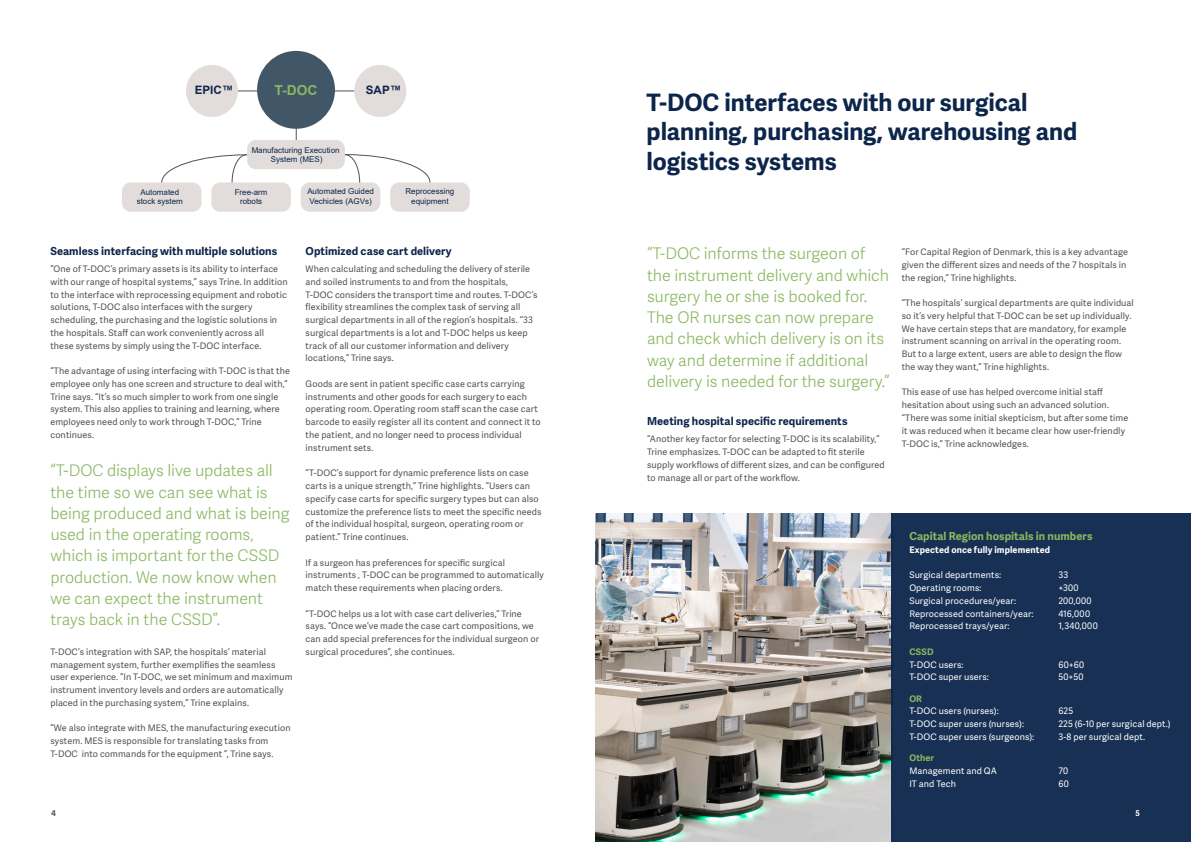
<style>
.page{position:relative;width:1191px;height:842px;background:#fff}
.page>*{position:absolute;margin:0;border:0;box-sizing:border-box;transform-origin:0 0}
.A4_USL_Heading_Adell{font:700 24px/29.8px "Adelle Sans";letter-spacing:-.005em;color:#0c254b}
.A4_USL_Body_copy_Ade{font:300 16px/21.3px "Adelle Sans";letter-spacing:-.005em;color:#8bb761}
.A4_USL_Preamble_Adel{font:300 16px/21.3px "Adelle Sans";letter-spacing:-.005em;color:#8bb761}
.t1{font:700 13.8px "Arial";color:#8bb761}
.t2{font:700 11.6px "Arial";color:#0c254b}
.A4_USL_Body_copy_Ade-2{font:700 11px "Adelle Sans";letter-spacing:.005em;color:#0c254b}
.A4_USL_Sub-heading_B{font:700 11px "Adelle Sans";letter-spacing:.005em;color:#8bb761}
.A4_USL_Body_copy_Ade-3{font:9px/12.8px "Adelle Sans";letter-spacing:.01em;color:#505353}
.A4_USL_Body_copy_Ade-4{font:9px/12.8px "Adelle Sans";letter-spacing:.01em;color:#fff}
.A4_USL_Body_copy_Ade-5{font:700 9px "Adelle Sans";letter-spacing:.015em;color:#fff}
.A4_USL_Body_copy_Ade-6{font:700 9px "Adelle Sans";color:#8bb761}
.t3{font:8px/9.6px "Arial";color:#0c254b;text-align:center}
.t4{font:700 8px "Adelle Sans";color:#505353}
.A4_USL_Paging_right{font:700 8px "Adelle Sans";color:#fff}
.s1{font-weight:700;color:#8bb761}
</style>
<div class="page">
<img style="left:595px;top:513px;width:296px;height:329px">
<div style="left:891px;top:513px;width:300px;height:329px;background:#183054"></div>
<hr style="left:296px;top:65px;width:1px;height:78px;background:#505353">
<hr style="left:237px;top:91px;width:117px;height:1px;background:#505353">
<div style="left:257px;top:51px;width:78px;height:78px;background:#415666;border-radius:50%"></div>
<div style="left:122px;top:183px;width:79px;height:29px;background:#e2ddda;border-radius:9px"></div>
<div style="left:211px;top:183px;width:80px;height:29px;background:#e2ddda;border-radius:9px"></div>
<div style="left:301px;top:183px;width:79px;height:29px;background:#e2ddda;border-radius:9px"></div>
<div style="left:390px;top:183px;width:80px;height:29px;background:#e2ddda;border-radius:9px"></div>
<div style="left:247px;top:140px;width:98px;height:29px;background:#e2ddda;border-radius:9px"></div>
<div style="left:186px;top:65px;width:52px;height:52px;background:#e2ddda;border-radius:50%"></div>
<div style="left:354px;top:65px;width:52px;height:52px;background:#e2ddda;border-radius:50%"></div>
<svg style="left:344px;top:154px;width:87px;height:29px"></svg>
<svg style="left:161px;top:154px;width:87px;height:29px"></svg>
<p class="t1" style="left:274px;top:80px;width:44px">T-DOC</p>
<p class="t2" style="left:195px;top:81px;width:40px">EPIC™</p>
<p class="t2" style="left:366px;top:81px;width:37px">SAP™</p>
<p class="t3" style="left:252px;top:145px;width:89px">Manufacturing Execution<br>System (MES)</p>
<p class="t3" style="left:137px;top:187px;width:48px">Automated stock system</p>
<p class="t3" style="left:235px;top:187px;width:34px">Free-arm robots</p>
<p class="t3" style="left:307px;top:186px;width:68px;text-align:left">Automated Guided<br>Vechicles (AGVs)</p>
<p class="t3" style="left:405px;top:187px;width:50px">Reprocessing equipment</p>
<p class="A4_USL_Body_copy_Ade-2" style="left:50px;top:245px;width:228px">Seamless interfacing with multiple solutions</p>
<p class="A4_USL_Body_copy_Ade-3" style="left:50px;top:262px;width:239px">“One of T-DOC’s primary assets is its ability to interface with our range of hospital systems,” says Trine. In addition to the interface with reprocessing equipment and robotic solutions, T-DOC also interfaces with the surgery scheduling, the purchasing and the logistic solutions in the hospitals. Staff can work conveniently across all these systems by simply using the T-DOC interface.</p>
<p class="A4_USL_Body_copy_Ade-3" style="left:50px;top:364px;width:241px">“The advantage of using interfacing with T-DOC is that the employee only has one screen and structure to deal with,” Trine says. “It’s so much simpler to work from one single system. This also applies to training and learning, where employees need only to work through T-DOC,” Trine continues.</p>
<p class="A4_USL_Body_copy_Ade" style="left:50px;top:459px;width:240px">“T-DOC displays live updates all the time so we can see what is being produced and what is being used in the operating rooms, which is important for the CSSD production. We now know when we can expect the instrument trays back in the CSSD”.</p>
<p class="A4_USL_Body_copy_Ade-3" style="left:50px;top:645px;width:243px">T-DOC’s integration with SAP, the hospitals’ material management system, further exemplifies the seamless user experience. “In T-DOC, we set minimum and maximum instrument inventory levels and orders are automatically placed in the purchasing system,” Trine explains.</p>
<p class="A4_USL_Body_copy_Ade-3" style="left:50px;top:721px;width:242px">“We also integrate with MES, the manufacturing execution system. MES is responsible for translating tasks from<br>T-DOC into commands for the equipment ”, Trine says.</p>
<p class="A4_USL_Body_copy_Ade-2" style="left:306px;top:245px;width:148px">Optimized case cart delivery</p>
<p class="A4_USL_Body_copy_Ade-3" style="left:306px;top:262px;width:233px">When calculating and scheduling the delivery of sterile and soiled instruments to and from the hospitals, T-DOC considers the transport time and routes. T-DOC’s flexibility streamlines the complex task of serving all surgical departments in all of the region’s hospitals. “33 surgical departments is a lot and T-DOC helps us keep track of all our customer information and delivery locations,” Trine says.</p>
<p class="A4_USL_Body_copy_Ade-3" style="left:306px;top:377px;width:237px">Goods are sent in patient specific case carts carrying instruments and other goods for each surgery to each operating room. Operating room staff scan the case cart barcode to easily register all its content and connect it to the patient, and no longer need to process individual instrument sets.</p>
<p class="A4_USL_Body_copy_Ade-3" style="left:306px;top:466px;width:237px">“T-DOC’s support for dynamic preference lists on case carts is a unique strength,” Trine highlights. “Users can specify case carts for specific surgery types but can also customize the preference lists to meet the specific needs of the individual hospital, surgeon, operating room or patient.” Trine continues.</p>
<p class="A4_USL_Body_copy_Ade-3" style="left:306px;top:556px;width:240px">If a surgeon has preferences for specific surgical instruments , T-DOC can be programmed to automatically match these requirements when placing orders.</p>
<p class="A4_USL_Body_copy_Ade-3" style="left:306px;top:607px;width:235px">“T-DOC helps us a lot with case cart deliveries,” Trine says. “Once we’ve made the case cart compositions, we can add special preferences for the individual surgeon or surgical procedures”, she continues.</p>
<p class="t4" style="left:51px;top:809px;width:6px">4</p>
<p class="A4_USL_Heading_Adell" style="left:646px;top:88px;width:432px">T-DOC interfaces with our surgical planning, purchasing, warehousing and logistics systems</p>
<p class="A4_USL_Preamble_Adel" style="left:647px;top:243px;width:244px">“T-DOC informs the surgeon of the instrument delivery and which surgery he or she is booked for.<br>The OR nurses can now prepare and check which delivery is on its way and determine if additional delivery is needed for the surgery.”</p>
<p class="A4_USL_Body_copy_Ade-2" style="left:647px;top:415px;width:202px">Meeting hospital specific requirements</p>
<p class="A4_USL_Body_copy_Ade-3" style="left:647px;top:432px;width:239px">“Another key factor for selecting T-DOC is its scalability,” Trine emphasizes. T-DOC can be adapted to fit sterile supply workflows of different sizes, and can be configured to manage all or part of the workflow.</p>
<p class="A4_USL_Body_copy_Ade-3" style="left:901px;top:245px;width:228px">“For Capital Region of Denmark, this is a key advantage given the different sizes and needs of the 7 hospitals in the region,” Trine highlights.</p>
<p class="A4_USL_Body_copy_Ade-3" style="left:901px;top:296px;width:233px">“The hospitals’ surgical departments are quite individual so it’s very helpful that T-DOC can be set up individually.<br>We have certain steps that are mandatory, for example instrument scanning on arrival in the operating room.<br>But to a large extent, users are able to design the flow the way they want,” Trine highlights.</p>
<p class="A4_USL_Body_copy_Ade-3" style="left:901px;top:386px;width:228px">This ease of use has helped overcome initial staff hesitation about using such an advanced solution. “There was some initial skepticism, but after some time it was reduced when it became clear how user-friendly T-DOC is,” Trine acknowledges.</p>
<p class="A4_USL_Sub-heading_B" style="left:909px;top:529px;width:185px">Capital Region hospitals in numbers</p>
<p class="A4_USL_Body_copy_Ade-5" style="left:909px;top:544px;width:142px">Expected once fully implemented</p>
<p class="A4_USL_Body_copy_Ade-4" style="left:909px;top:568px;width:93px">Surgical departments:</p>
<p class="A4_USL_Body_copy_Ade-4" style="left:1058px;top:568px;width:11px">33</p>
<p class="A4_USL_Body_copy_Ade-4" style="left:909px;top:581px;width:74px">Operating rooms:</p>
<p class="A4_USL_Body_copy_Ade-4" style="left:1058px;top:581px;width:22px">+300</p>
<p class="A4_USL_Body_copy_Ade-4" style="left:909px;top:594px;width:108px">Surgical procedures/year:</p>
<p class="A4_USL_Body_copy_Ade-4" style="left:1058px;top:594px;width:35px">200,000</p>
<p class="A4_USL_Body_copy_Ade-4" style="left:909px;top:607px;width:126px">Reprocessed containers/year:</p>
<p class="A4_USL_Body_copy_Ade-4" style="left:1058px;top:607px;width:33px">416,000</p>
<p class="A4_USL_Body_copy_Ade-4" style="left:909px;top:619px;width:102px">Reprocessed trays/year:</p>
<p class="A4_USL_Body_copy_Ade-4" style="left:1058px;top:619px;width:41px">1,340,000</p>
<p class="A4_USL_Body_copy_Ade-6" style="left:909px;top:646px;width:26px">CSSD</p>
<p class="A4_USL_Body_copy_Ade-4" style="left:909px;top:658px;width:56px">T-DOC users:</p>
<p class="A4_USL_Body_copy_Ade-4" style="left:1058px;top:658px;width:27px">60+60</p>
<p class="A4_USL_Body_copy_Ade-4" style="left:909px;top:670px;width:81px">T-DOC super users:</p>
<p class="A4_USL_Body_copy_Ade-4" style="left:1058px;top:670px;width:27px">50+50</p>
<p class="A4_USL_Body_copy_Ade-4" style="left:909px;top:692px;width:91px"><span class="s1">OR<br></span>T-DOC users (nurses):</p>
<p class="A4_USL_Body_copy_Ade-4" style="left:1058px;top:704px;width:16px">625</p>
<p class="A4_USL_Body_copy_Ade-4" style="left:909px;top:717px;width:116px">T-DOC super users (nurses):</p>
<p class="A4_USL_Body_copy_Ade-4" style="left:1058px;top:717px;width:114px">225 (6-10 per surgical dept.)</p>
<p class="A4_USL_Body_copy_Ade-4" style="left:909px;top:730px;width:126px">T-DOC super users (surgeons):</p>
<p class="A4_USL_Body_copy_Ade-4" style="left:1058px;top:730px;width:88px">3-8 per surgical dept.</p>
<p class="A4_USL_Body_copy_Ade-4" style="left:909px;top:751px;width:89px"><span class="s1">Other<br></span>Management and QA</p>
<p class="A4_USL_Body_copy_Ade-4" style="left:1058px;top:764px;width:11px">70</p>
<p class="A4_USL_Body_copy_Ade-4" style="left:909px;top:777px;width:48px">IT and Tech</p>
<p class="A4_USL_Body_copy_Ade-4" style="left:1058px;top:777px;width:12px">60</p>
<p class="A4_USL_Paging_right" style="left:1135px;top:809px;width:6px">5</p>
</div>
